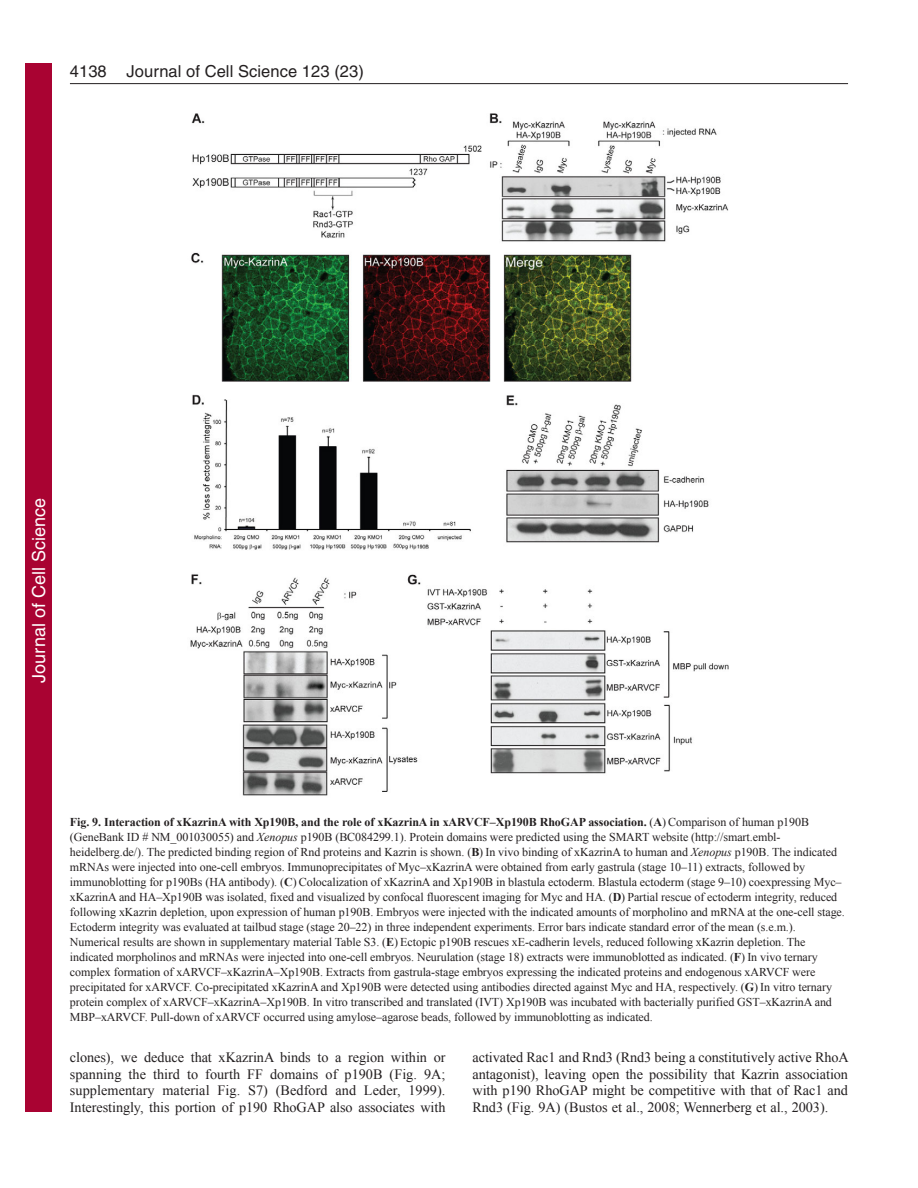
<style>
.page{position:relative;width:918px;height:1188px;background:#fff}
.page>*{position:absolute;margin:0;border:0;box-sizing:border-box;transform-origin:0 0}
.t1{font:18px "Helvetica";color:#fff}
.t2{font:16.5px "Helvetica";letter-spacing:.005em;color:#231f20}
.t3{font:14.25px/16.5px "Times New Roman";letter-spacing:-.005em;color:#231f20;text-align:justify}
.t4{font:12px/15px "Times New Roman";letter-spacing:-.005em;color:#231f20}
.s1{font-weight:700}
.s2{font-style:italic}
</style>
<div class="page">
<hr style="left:70px;top:83px;width:778px;height:1px;background:#231f20">
<img style="left:190px;top:113px;width:539px;height:683px">
<div style="left:26px;top:64px;width:26px;height:1048px;background:#a90332"></div>
<h2 class="t2" style="left:70px;top:65px;width:295px">4138 Journal of Cell Science 123 (23)</h2>
<h1 class="t1" style="left:28px;top:683px;width:186px;rotate:-90deg">Journal of Cell Science</h1>
<p class="t4" style="left:70px;top:814px;width:776px"><span class="s1">Fig. 9. Interaction of xKazrinA with Xp190B, and the role of xKazrinA in xARVCF–Xp190B RhoGAP association.</span> (<span class="s1">A</span>) Comparison of human p190B (GeneBank ID # NM_001030055) and <span class="s2">Xenopus</span> p190B (BC084299.1). Protein domains were predicted using the SMART website (http://smart.embl&shy;heidelberg.de/). The predicted binding region of Rnd proteins and Kazrin is shown. (<span class="s1">B</span>) In vivo binding of xKazrinA to human and <span class="s2">Xenopus</span> p190B. The indicated mRNAs were injected into one-cell embryos. Immunoprecipitates of Myc–xKazrinA were obtained from early gastrula (stage 10–11) extracts, followed by immunoblotting for p190Bs (HA antibody). (<span class="s1">C</span>) Colocalization of xKazrinA and Xp190B in blastula ectoderm. Blastula ectoderm (stage 9–10) coexpressing Myc– xKazrinA and HA–Xp190B was isolated, fixed and visualized by confocal fluorescent imaging for Myc and HA. (<span class="s1">D</span>) Partial rescue of ectoderm integrity, reduced following xKazrin depletion, upon expression of human p190B. Embryos were injected with the indicated amounts of morpholino and mRNA at the one-cell stage.<br>Ectoderm integrity was evaluated at tailbud stage (stage 20–22) in three independent experiments. Error bars indicate standard error of the mean (s.e.m.).<br>Numerical results are shown in supplementary material Table S3. (<span class="s1">E</span>) Ectopic p190B rescues xE-cadherin levels, reduced following xKazrin depletion. The indicated morpholinos and mRNAs were injected into one-cell embryos. Neurulation (stage 18) extracts were immunoblotted as indicated. (<span class="s1">F</span>) In vivo ternary complex formation of xARVCF–xKazrinA–Xp190B. Extracts from gastrula-stage embryos expressing the indicated proteins and endogenous xARVCF were precipitated for xARVCF. Co-precipitated xKazrinA and Xp190B were detected using antibodies directed against Myc and HA, respectively. (<span class="s1">G</span>) In vitro ternary protein complex of xARVCF–xKazrinA–Xp190B. In vitro transcribed and translated (IVT) Xp190B was incubated with bacterially purified GST–xKazrinA and MBP–xARVCF. Pull-down of xARVCF occurred using amylose–agarose beads, followed by immunoblotting as indicated.</p>
<p class="t3" style="left:70px;top:1049px;width:377px">clones), we deduce that xKazrinA binds to a region within or spanning the third to fourth FF domains of p190B (Fig. 9A; supplementary material Fig. S7) (Bedford and Leder, 1999).<br>Interestingly, this portion of p190 RhoGAP also associates with</p>
<p class="t3" style="left:473px;top:1049px;width:378px">activated Rac1 and Rnd3 (Rnd3 being a constitutively active RhoA antagonist), leaving open the possibility that Kazrin association with p190 RhoGAP might be competitive with that of Rac1 and Rnd3 (Fig. 9A) (Bustos et al., 2008; Wennerberg et al., 2003).</p>
</div>
